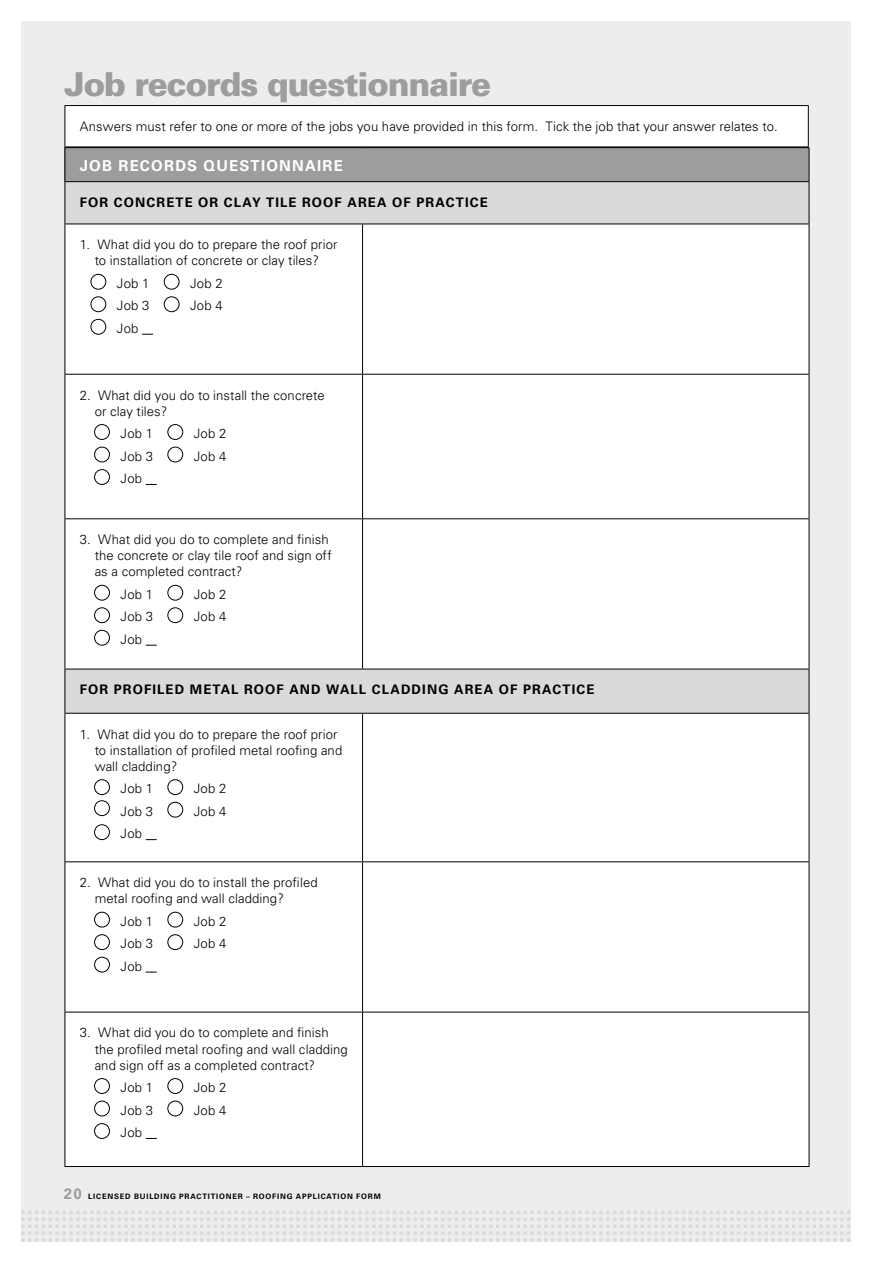
<style>
.page{position:relative;width:893px;height:1263px;background:#fff}
.page>*{position:absolute;margin:0;border:0;box-sizing:border-box;transform-origin:0 0}
.t1{font:900 33px "Univers";letter-spacing:-.04em;color:#9d9d9c}
.t2{font:700 15px "Univers";letter-spacing:.08em;color:#fff}
.t3{font:300 13.2px/16.2px "Univers";letter-spacing:.005em;color:#000}
.t4{font:700 13.2px "Univers";letter-spacing:.085em;color:#000}
.t5{font:700 7.5px "Univers";letter-spacing:.11em;color:#000}
.s1{font-size:15px;color:#9d9d9c}
</style>
<div class="page">
<div style="left:21px;top:21px;width:829px;height:1221px;background:#ededed"></div>
<svg style="left:21px;top:1211px;width:829px;height:31px"></svg>
<div style="left:65px;top:148px;width:744px;height:34px;background:#9d9d9c"></div>
<div style="left:66px;top:182px;width:743px;height:42px;background:#dadada"></div>
<div style="left:66px;top:225px;width:743px;height:941px;background:#fff"></div>
<hr style="left:65px;top:181px;width:298px;height:1px;background:#000">
<hr style="left:363px;top:181px;width:446px;height:1px;background:#000">
<hr style="left:65px;top:1166px;width:298px;height:1px;background:#000">
<hr style="left:363px;top:1166px;width:446px;height:1px;background:#000">
<hr style="left:65px;top:148px;width:1px;height:33px;background:#000">
<hr style="left:809px;top:148px;width:1px;height:33px;background:#000">
<hr style="left:65px;top:224px;width:298px;height:1px;background:#000">
<hr style="left:363px;top:224px;width:446px;height:1px;background:#000">
<hr style="left:65px;top:374px;width:298px;height:1px;background:#000">
<hr style="left:363px;top:374px;width:446px;height:1px;background:#000">
<hr style="left:65px;top:518px;width:298px;height:1px;background:#000">
<hr style="left:363px;top:518px;width:446px;height:1px;background:#000">
<hr style="left:65px;top:669px;width:298px;height:1px;background:#000">
<hr style="left:363px;top:669px;width:446px;height:1px;background:#000">
<hr style="left:65px;top:713px;width:298px;height:1px;background:#000">
<hr style="left:363px;top:713px;width:446px;height:1px;background:#000">
<hr style="left:65px;top:861px;width:298px;height:1px;background:#000">
<hr style="left:363px;top:861px;width:446px;height:1px;background:#000">
<hr style="left:65px;top:1012px;width:298px;height:1px;background:#000">
<hr style="left:363px;top:1012px;width:446px;height:1px;background:#000">
<hr style="left:65px;top:182px;width:1px;height:42px;background:#000">
<hr style="left:809px;top:182px;width:1px;height:42px;background:#000">
<hr style="left:65px;top:224px;width:1px;height:150px;background:#000">
<hr style="left:362px;top:224px;width:1px;height:150px;background:#000">
<hr style="left:809px;top:224px;width:1px;height:150px;background:#000">
<hr style="left:65px;top:375px;width:1px;height:143px;background:#000">
<hr style="left:362px;top:375px;width:1px;height:143px;background:#000">
<hr style="left:809px;top:375px;width:1px;height:143px;background:#000">
<hr style="left:65px;top:519px;width:1px;height:150px;background:#000">
<hr style="left:362px;top:519px;width:1px;height:150px;background:#000">
<hr style="left:809px;top:519px;width:1px;height:150px;background:#000">
<hr style="left:65px;top:669px;width:1px;height:44px;background:#000">
<hr style="left:809px;top:669px;width:1px;height:44px;background:#000">
<hr style="left:65px;top:714px;width:1px;height:147px;background:#000">
<hr style="left:362px;top:714px;width:1px;height:147px;background:#000">
<hr style="left:809px;top:714px;width:1px;height:147px;background:#000">
<hr style="left:65px;top:862px;width:1px;height:150px;background:#000">
<hr style="left:362px;top:862px;width:1px;height:150px;background:#000">
<hr style="left:809px;top:862px;width:1px;height:150px;background:#000">
<hr style="left:65px;top:1012px;width:1px;height:154px;background:#000">
<hr style="left:362px;top:1012px;width:1px;height:154px;background:#000">
<hr style="left:809px;top:1012px;width:1px;height:154px;background:#000">
<div style="left:91px;top:274px;width:15px;height:15px;border:1px solid #000;border-radius:50%"></div>
<div style="left:164px;top:274px;width:15px;height:15px;border:1px solid #000;border-radius:50%"></div>
<div style="left:91px;top:297px;width:15px;height:15px;border:1px solid #000;border-radius:50%"></div>
<div style="left:164px;top:297px;width:15px;height:15px;border:1px solid #000;border-radius:50%"></div>
<div style="left:91px;top:319px;width:15px;height:15px;border:1px solid #000;border-radius:50%"></div>
<div style="left:94px;top:424px;width:16px;height:16px;border:1px solid #000;border-radius:50%"></div>
<div style="left:168px;top:424px;width:15px;height:16px;border:1px solid #000;border-radius:50%"></div>
<div style="left:94px;top:447px;width:16px;height:15px;border:1px solid #000;border-radius:50%"></div>
<div style="left:168px;top:447px;width:15px;height:15px;border:1px solid #000;border-radius:50%"></div>
<div style="left:94px;top:469px;width:16px;height:16px;border:1px solid #000;border-radius:50%"></div>
<div style="left:94px;top:585px;width:16px;height:15px;border:1px solid #000;border-radius:50%"></div>
<div style="left:168px;top:585px;width:15px;height:15px;border:1px solid #000;border-radius:50%"></div>
<div style="left:94px;top:608px;width:16px;height:15px;border:1px solid #000;border-radius:50%"></div>
<div style="left:168px;top:608px;width:15px;height:15px;border:1px solid #000;border-radius:50%"></div>
<div style="left:94px;top:630px;width:16px;height:15px;border:1px solid #000;border-radius:50%"></div>
<div style="left:94px;top:779px;width:16px;height:16px;border:1px solid #000;border-radius:50%"></div>
<div style="left:168px;top:779px;width:15px;height:16px;border:1px solid #000;border-radius:50%"></div>
<div style="left:94px;top:800px;width:16px;height:16px;border:1px solid #000;border-radius:50%"></div>
<div style="left:168px;top:802px;width:15px;height:15px;border:1px solid #000;border-radius:50%"></div>
<div style="left:94px;top:824px;width:16px;height:16px;border:1px solid #000;border-radius:50%"></div>
<div style="left:94px;top:912px;width:16px;height:15px;border:1px solid #000;border-radius:50%"></div>
<div style="left:168px;top:912px;width:15px;height:15px;border:1px solid #000;border-radius:50%"></div>
<div style="left:94px;top:934px;width:16px;height:16px;border:1px solid #000;border-radius:50%"></div>
<div style="left:168px;top:934px;width:15px;height:16px;border:1px solid #000;border-radius:50%"></div>
<div style="left:94px;top:957px;width:16px;height:15px;border:1px solid #000;border-radius:50%"></div>
<div style="left:94px;top:1078px;width:16px;height:16px;border:1px solid #000;border-radius:50%"></div>
<div style="left:168px;top:1078px;width:15px;height:16px;border:1px solid #000;border-radius:50%"></div>
<div style="left:94px;top:1101px;width:16px;height:15px;border:1px solid #000;border-radius:50%"></div>
<div style="left:168px;top:1101px;width:15px;height:15px;border:1px solid #000;border-radius:50%"></div>
<div style="left:94px;top:1123px;width:16px;height:16px;border:1px solid #000;border-radius:50%"></div>
<div style="left:65px;top:106px;width:743px;height:41px;background:#fff"></div>
<hr style="left:65px;top:105px;width:744px;height:1px;background:#000">
<hr style="left:65px;top:147px;width:744px;height:1px;background:#000">
<hr style="left:65px;top:106px;width:1px;height:41px;background:#000">
<hr style="left:808px;top:106px;width:1px;height:41px;background:#000">
<h1 class="t1" style="left:65px;top:64px;width:428px">Job records questionnaire</h1>
<p class="t3" style="left:80px;top:118px;width:699px">Answers must refer to one or more of the jobs you have provided in this form. Tick the job that your answer relates to.</p>
<p class="t2" style="left:80px;top:156px;width:265px">JOB RECORDS QUESTIONNAIRE</p>
<p class="t4" style="left:80px;top:194px;width:409px">FOR CONCRETE OR CLAY TILE ROOF AREA OF PRACTICE</p>
<p class="t3" style="left:80px;top:236px;width:259px;text-align:center">1. What did you do to prepare the roof prior to installation of concrete or clay tiles?</p>
<p class="t3" style="left:117px;top:275px;width:34px">Job 1</p>
<p class="t3" style="left:190px;top:275px;width:34px">Job 2</p>
<p class="t3" style="left:117px;top:298px;width:34px">Job 3</p>
<p class="t3" style="left:190px;top:298px;width:34px">Job 4</p>
<p class="t3" style="left:117px;top:320px;width:23px">Job</p>
<p class="t3" style="left:95px;top:387px;width:232px;text-indent:-15px">2. What did you do to install the concrete or clay tiles?</p>
<p class="t3" style="left:121px;top:425px;width:34px">Job 1</p>
<p class="t3" style="left:194px;top:425px;width:34px">Job 2</p>
<p class="t3" style="left:121px;top:448px;width:34px">Job 3</p>
<p class="t3" style="left:194px;top:448px;width:34px">Job 4</p>
<p class="t3" style="left:121px;top:470px;width:23px">Job</p>
<p class="t3" style="left:95px;top:531px;width:239px;text-indent:-15px">3. What did you do to complete and finish the concrete or clay tile roof and sign off as a completed contract?</p>
<p class="t3" style="left:121px;top:586px;width:34px">Job 1</p>
<p class="t3" style="left:194px;top:586px;width:34px">Job 2</p>
<p class="t3" style="left:121px;top:609px;width:34px">Job 3</p>
<p class="t3" style="left:194px;top:609px;width:34px">Job 4</p>
<p class="t3" style="left:121px;top:631px;width:23px">Job</p>
<p class="t4" style="left:80px;top:682px;width:516px">FOR PROFILED METAL ROOF AND WALL CLADDING AREA OF PRACTICE</p>
<p class="t3" style="left:95px;top:726px;width:249px;text-indent:-15px">1. What did you do to prepare the roof prior to installation of profiled metal roofing and wall cladding?</p>
<p class="t3" style="left:121px;top:780px;width:34px">Job 1</p>
<p class="t3" style="left:194px;top:780px;width:34px">Job 2</p>
<p class="t3" style="left:121px;top:803px;width:34px">Job 3</p>
<p class="t3" style="left:194px;top:803px;width:34px">Job 4</p>
<p class="t3" style="left:121px;top:825px;width:23px">Job</p>
<p class="t3" style="left:95px;top:874px;width:225px;text-indent:-15px">2. What did you do to install the profiled metal roofing and wall cladding?</p>
<p class="t3" style="left:121px;top:913px;width:34px">Job 1</p>
<p class="t3" style="left:194px;top:913px;width:34px">Job 2</p>
<p class="t3" style="left:121px;top:935px;width:34px">Job 3</p>
<p class="t3" style="left:194px;top:935px;width:34px">Job 4</p>
<p class="t3" style="left:121px;top:958px;width:23px">Job</p>
<p class="t3" style="left:95px;top:1024px;width:255px;text-indent:-15px">3. What did you do to complete and finish the profiled metal roofing and wall cladding and sign off as a completed contract?</p>
<p class="t3" style="left:121px;top:1079px;width:34px">Job 1</p>
<p class="t3" style="left:194px;top:1079px;width:34px">Job 2</p>
<p class="t3" style="left:121px;top:1102px;width:34px">Job 3</p>
<p class="t3" style="left:194px;top:1102px;width:34px">Job 4</p>
<p class="t3" style="left:121px;top:1124px;width:23px">Job</p>
<p class="t5" style="left:64px;top:1192px;width:319px"><span class="s1">20</span> LICENSED BUILDING PRACTITIONER – ROOFING APPLICATION FORM</p>
</div>
